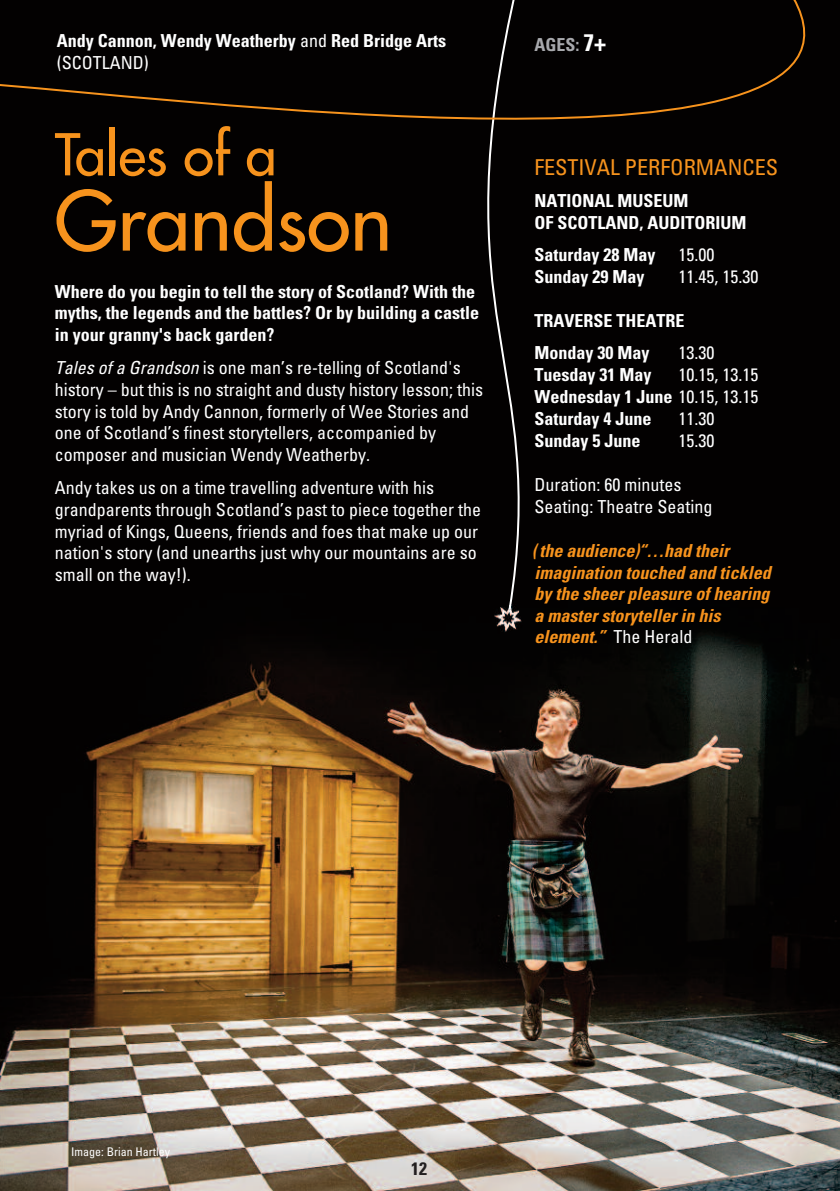
<style>
.page{position:relative;width:840px;height:1191px;background:#fff}
.page>*{position:absolute;margin:0;border:0;box-sizing:border-box;transform-origin:0 0}
.t1{font:80px "Futura";color:#f7931d}
.t2{font:56px "Futura";color:#f7931d}
.t3{font:condensed 22px "Univers";color:#f7931d}
.t4{font:condensed 18px/21.6px "Univers";color:#fff}
.t5{font:700 condensed 18px/22px "Univers";color:#fff}
.t6{font:italic 700 condensed 18px/21.6px "Univers";color:#f7931d}
.t7{font:700 condensed 18px "Univers";color:#a8a9ad}
.t8{font:700 condensed 18px "Univers";color:#231f20}
.t9{font:condensed 12px "Univers";color:#fff}
.s1{font-weight:400}
.s2{font-size:24px;color:#fff}
.s3{font-style:italic}
.s4{font-weight:400;font-style:normal;color:#fff}
</style>
<div class="page">
<img style="left:0;top:199px;width:839px;height:992px">
<div style="left:437px;top:199px;width:112px;height:413px;background:#030101"></div>
<img style="left:492px;top:603px;width:30px;height:30px">
<svg style="left:508px;top:604px;width:3px;height:5px"></svg>
<div style="left:0;top:0;width:839px;height:199px;background:#030101"></div>
<p class="t5" style="left:57px;top:30px;width:390px">Andy Cannon, Wendy Weatherby <span class="s1">and</span> Red Bridge Arts <span class="s1">(SCOTLAND)</span></p>
<p class="t7" style="left:534px;top:35px;width:73px">AGES: <span class="s2">7+</span></p>
<h2 class="t2" style="left:55px;top:127px;width:223px">Tales of a</h2>
<h1 class="t1" style="left:55px;top:181px;width:339px">Grandson</h1>
<p class="t5" style="left:55px;top:280px;width:425px">Where do you begin to tell the story of Scotland? With the myths, the legends and the battles? Or by building a castle in your granny's back garden?</p>
<p class="t4" style="left:55px;top:357px;width:429px"><span class="s3">Tales of a Grandson</span> is one man’s re-telling of Scotland's history – but this is no straight and dusty history lesson; this story is told by Andy Cannon, formerly of Wee Stories and one of Scotland’s finest storytellers, accompanied by composer and musician Wendy Weatherby.</p>
<p class="t4" style="left:55px;top:477px;width:427px">Andy takes us on a time travelling adventure with his grandparents through Scotland’s past to piece together the myriad of Kings, Queens, friends and foes that make up our nation's story (and unearths just why our mountains are so small on the way!).</p>
<p class="t3" style="left:534px;top:155px;width:245px">FESTIVAL PERFORMANCES</p>
<p class="t5" style="left:534px;top:190px;width:213px">NATIONAL MUSEUM<br>OF SCOTLAND, AUDITORIUM</p>
<p class="t5" style="left:534px;top:244px;width:122px">Saturday 28 May</p>
<p class="t4" style="left:678px;top:244px;width:37px">15.00</p>
<p class="t5" style="left:534px;top:266px;width:111px">Sunday 29 May</p>
<p class="t4" style="left:678px;top:266px;width:81px">11.45, 15.30</p>
<p class="t5" style="left:534px;top:305px;width:152px;line-height:32px">TRAVERSE THEATRE<br>Monday 30 May</p>
<p class="t4" style="left:678px;top:342px;width:37px">13.30</p>
<p class="t5" style="left:534px;top:364px;width:118px">Tuesday 31 May</p>
<p class="t5" style="left:534px;top:364px;width:225px;text-align:justify;text-indent:144px"><span class="s1">10.15, 13.15<br></span>Wednesday 1 June <span class="s1">10.15, 13.15<br></span>Saturday 4 June</p>
<p class="t4" style="left:678px;top:408px;width:37px">11.30</p>
<p class="t5" style="left:534px;top:430px;width:107px">Sunday 5 June</p>
<p class="t4" style="left:678px;top:430px;width:37px">15.30</p>
<p class="t4" style="left:534px;top:474px;width:180px">Duration: 60 minutes<br>Seating: Theatre Seating</p>
<p class="t6" style="left:534px;top:540px;width:238px">(the audience) “…had their imagination touched and tickled by the sheer pleasure of hearing a master storyteller in his element.” <span class="s4">The Herald</span></p>
<p class="t9" style="left:71px;top:1144px;width:100px">Image: Brian Hartley</p>
<p class="t8" style="left:411px;top:1157px;width:17px">12</p>
</div>
